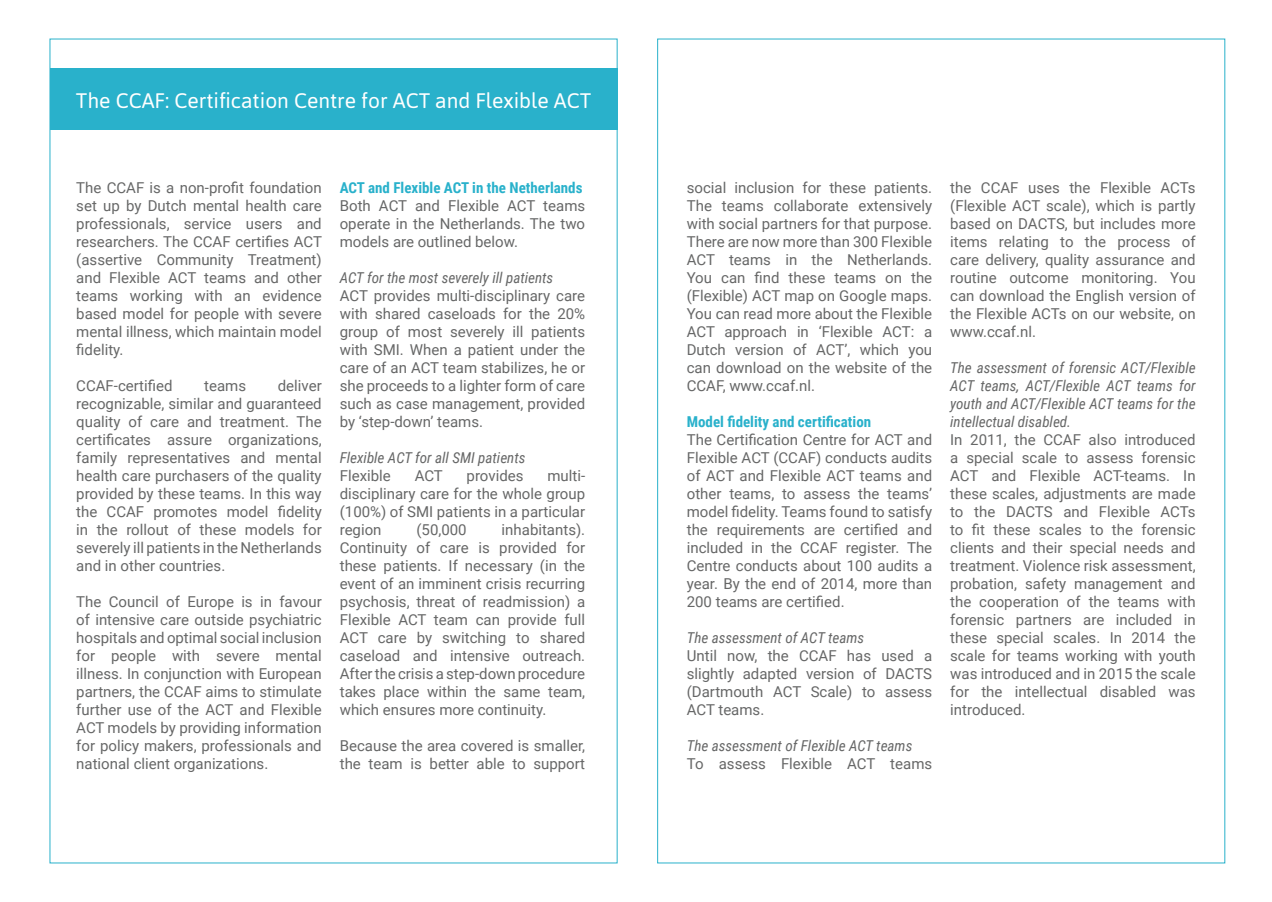
<style>
.page{position:relative;width:1272px;height:902px;background:#fff}
.page>*{position:absolute;margin:0;border:0;box-sizing:border-box;transform-origin:0 0}
.t1{font:21px "Asap";color:#fff}
.t2{font:15px/18px "Roboto";color:#666767;text-align:justify}
.t3{font:italic 15px/18px "Roboto Condensed";color:#666767;text-align:justify}
.t4{font:700 15px "Roboto Condensed";color:#29b1cb}
</style>
<div class="page">
<div style="left:50px;top:68px;width:567px;height:61px;background:#29b1cb"></div>
<h1 class="t1" style="left:76px;top:89px;width:517px">The CCAF: Certification Centre for ACT and Flexible ACT</h1>
<p class="t2" style="left:76px;top:178px;width:247px">The CCAF is a non-profit foundation set up by Dutch mental health care professionals, service users and researchers. The CCAF certifies ACT (assertive Community Treatment) and Flexible ACT teams and other teams working with an evidence based model for people with severe mental illness, which maintain model fidelity.</p>
<p class="t2" style="left:76px;top:376px;width:98px">CCAF-certified</p>
<p class="t2" style="left:204px;top:376px;width:43px">teams</p>
<p class="t2" style="left:76px;top:376px;width:247px;text-indent:201px">deliver recognizable, similar and guaranteed quality of care and treatment. The certificates assure organizations, family representatives and mental health care purchasers of the quality provided by these teams. In this way the CCAF promotes model fidelity in the rollout of these models for severely ill patients in the Netherlands and in other countries.</p>
<p class="t2" style="left:76px;top:592px;width:247px">The Council of Europe is in favour of intensive care outside psychiatric hospitals and optimal social inclusion for people with severe mental illness. In conjunction with European partners, the CCAF aims to stimulate further use of the ACT and Flexible ACT models by providing information for policy makers, professionals and national client organizations.</p>
<p class="t4" style="left:340px;top:177px;width:244px">ACT and Flexible ACT in the Netherlands</p>
<p class="t2" style="left:340px;top:196px;width:247px">Both ACT and Flexible ACT teams operate in the Netherlands. The two models are outlined below.</p>
<p class="t3" style="left:340px;top:268px;width:215px">ACT for the most severely ill patients</p>
<p class="t2" style="left:340px;top:286px;width:247px">ACT provides multi-disciplinary care with shared caseloads for the 20% group of most severely ill patients with SMI. When a patient under the care of an ACT team stabilizes, he or she proceeds to a lighter form of care such as case management, provided by ‘step-down’ teams.</p>
<p class="t3" style="left:340px;top:448px;width:187px">Flexible ACT for all SMI patients</p>
<p class="t2" style="left:340px;top:466px;width:52px">Flexible</p>
<p class="t2" style="left:415px;top:466px;width:30px">ACT</p>
<p class="t2" style="left:466px;top:466px;width:58px">provides</p>
<p class="t2" style="left:340px;top:466px;width:247px;text-indent:208px">multi&shy;disciplinary care for the whole group (100%) of SMI patients in a particular region</p>
<p class="t2" style="left:340px;top:520px;width:247px;text-indent:162px">inhabitants).<br>Continuity of care is provided for these patients. If necessary (in the event of an imminent crisis recurring psychosis, threat of readmission) a Flexible ACT team can provide full ACT care by switching to shared caseload and intensive outreach.<br>After the crisis a step-down procedure takes place within the same team, which ensures more continuity.</p>
<p class="t2" style="left:340px;top:736px;width:247px">Because the area covered is smaller, the team is better able to support</p>
<p class="t2" style="left:416px;top:520px;width:52px">(50,000</p>
<p class="t2" style="left:686px;top:178px;width:247px">social inclusion for these patients.<br>The teams collaborate extensively with social partners for that purpose.<br>There are now more than 300 Flexible ACT teams in the Netherlands.<br>You can find these teams on the (Flexible) ACT map on Google maps.<br>You can read more about the Flexible ACT approach in ‘Flexible ACT: a Dutch version of ACT’, which you can download on the website of the CCAF, www.ccaf.nl.</p>
<p class="t4" style="left:686px;top:411px;width:186px">Model fidelity and certification</p>
<p class="t2" style="left:686px;top:430px;width:247px">The Certification Centre for ACT and Flexible ACT (CCAF) conducts audits of ACT and Flexible ACT teams and other teams, to assess the teams’ model fidelity. Teams found to satisfy the requirements are certified and included in the CCAF register. The Centre conducts about 100 audits a year. By the end of 2014, more than 200 teams are certified.</p>
<p class="t3" style="left:686px;top:628px;width:179px">The assessment of ACT teams</p>
<p class="t2" style="left:686px;top:646px;width:247px">Until now, the CCAF has used a slightly adapted version of DACTS (Dartmouth ACT Scale) to assess ACT teams.</p>
<p class="t3" style="left:686px;top:736px;width:227px">The assessment of Flexible ACT teams</p>
<p class="t2" style="left:686px;top:754px;width:247px">To assess Flexible ACT teams</p>
<p class="t2" style="left:950px;top:178px;width:247px">the CCAF uses the Flexible ACTs (Flexible ACT scale), which is partly based on DACTS, but includes more items relating to the process of care delivery, quality assurance and routine outcome monitoring. You can download the English version of the Flexible ACTs on our website, on www.ccaf.nl.</p>
<p class="t3" style="left:950px;top:358px;width:247px">The assessment of forensic ACT/Flexible ACT teams, ACT/Flexible ACT teams for youth and ACT/Flexible ACT teams for the intellectual disabled.</p>
<p class="t2" style="left:950px;top:430px;width:247px">In 2011, the CCAF also introduced a special scale to assess forensic ACT and Flexible ACT-teams. In these scales, adjustments are made to the DACTS and Flexible ACTs to fit these scales to the forensic clients and their special needs and treatment. Violence risk assessment, probation, safety management and the cooperation of the teams with forensic partners are included in these special scales. In 2014 the scale for teams working with youth was introduced and in 2015 the scale for the intellectual disabled was introduced.</p>
</div>
